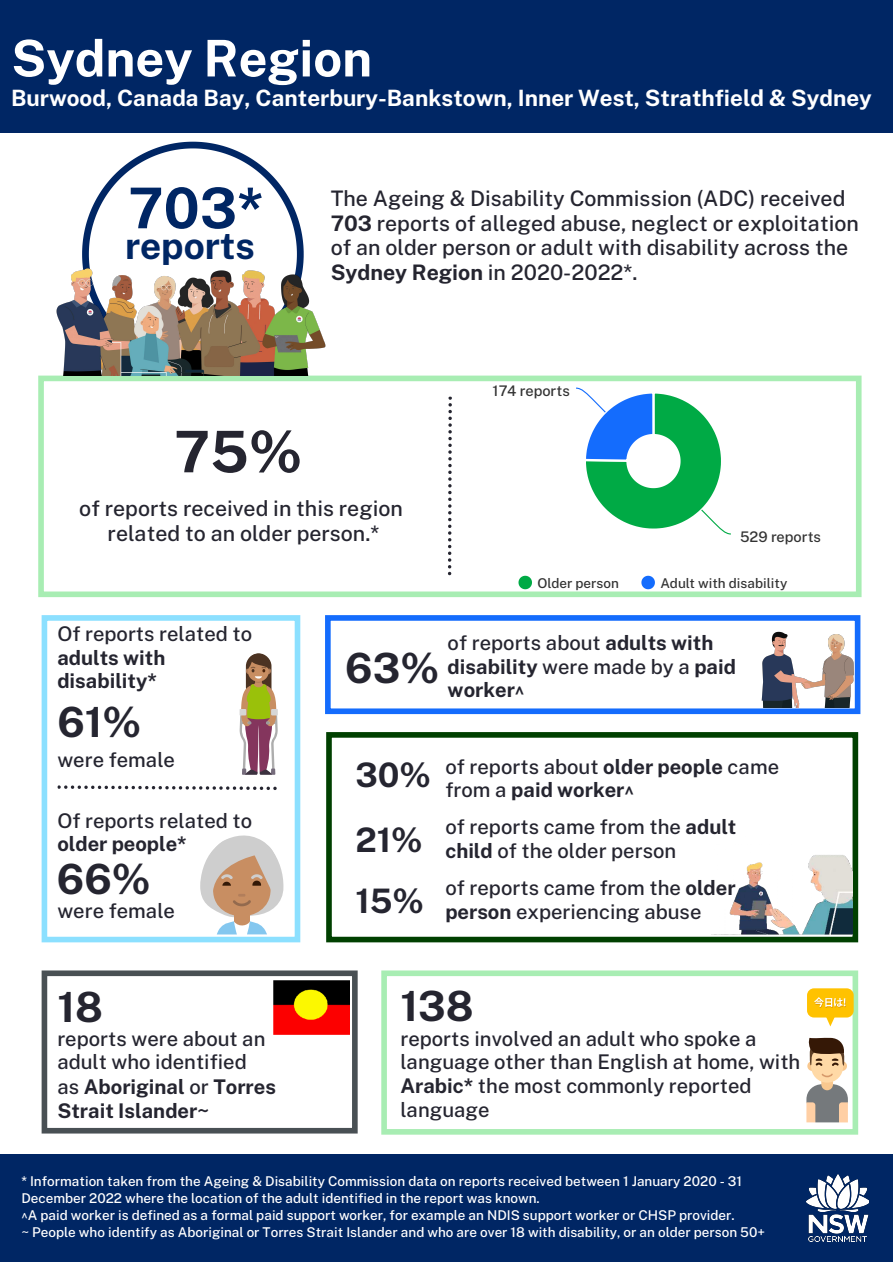
<style>
.page{position:relative;width:893px;height:1262px;background:#fff}
.page>*{position:absolute;margin:0;border:0;box-sizing:border-box;transform-origin:0 0}
.t1{font:700 57.3px "Public Sans";color:#252530}
.t2{font:700 56.25px "Public Sans";color:#002664}
.t3{font:700 50.55px "Public Sans";color:#fff}
.t4{font:700 41.55px "Public Sans";color:#252530}
.t5{font:700 37.05px "Public Sans";color:#002664}
.t6{font:700 33.75px "Public Sans";color:#252530}
.t7{font:700 22.5px "Public Sans";color:#fff}
.t8{font:500 21.3px/24.8px "Public Sans";color:#252530;text-align:center}
.t9{font:500 20.25px/23.5px "Public Sans";color:#252530}
.t10{font:700 20.25px/23.5px "Public Sans";color:#252530}
.t11{font:500 14.55px "Public Sans";color:#333}
.t12{font:500 13.5px/16.8px "Public Sans";color:#fff}
.t13{font:500 13.5px "Public Sans";color:#333}
.s1{font-weight:700}
.s2{font-weight:500}
.s3{font-weight:700;font-size:33.75px}
</style>
<div class="page">
<div style="left:42px;top:615px;width:258px;height:327px;border:6px solid #8ce0ff"></div>
<div style="left:38px;top:375px;width:823px;height:222px;border:6px solid #a8edb3"></div>
<div style="left:0;top:1153px;width:892px;height:108px;background:#002664"></div>
<svg style="left:576px;top:387px;width:155px;height:148px"></svg>
<svg style="left:518px;top:576px;width:14px;height:13px"></svg>
<svg style="left:641px;top:576px;width:14px;height:13px"></svg>
<div style="left:325px;top:615px;width:535px;height:99px;border:6px solid #146cfd"></div>
<div style="left:326px;top:732px;width:532px;height:210px;border:6px solid #004000"></div>
<svg style="left:200px;top:835px;width:83px;height:99px"></svg>
<svg style="left:239px;top:653px;width:39px;height:121px"></svg>
<img style="left:729px;top:834px;width:123px;height:100px">
<div style="left:42px;top:970px;width:315px;height:163px;border:6px solid #495054"></div>
<img style="left:273px;top:980px;width:77px;height:54px">
<div style="left:381px;top:970px;width:477px;height:164px;border:6px solid #a8edb3"></div>
<svg style="left:448px;top:396px;width:4px;height:179px"></svg>
<svg style="left:806px;top:1037px;width:41px;height:85px"></svg>
<div style="left:807px;top:988px;width:46px;height:29px;background:#ffc200;border-radius:7px"></div>
<svg style="left:825px;top:1017px;width:10px;height:9px"></svg>
<svg style="left:814px;top:997px;width:32px;height:11px"></svg>
<img style="left:806px;top:1174px;width:62px;height:67px">
<div style="left:0;top:0;width:892px;height:133px;background:#002664"></div>
<svg style="left:57px;top:785px;width:220px;height:5px"></svg>
<svg style="left:120px;top:142px;width:145px;height:27px"></svg>
<img style="left:56px;top:169px;width:270px;height:206px">
<img style="left:761px;top:627px;width:98px;height:80px">
<h3 class="t3" style="left:11px;top:21px;width:362px">Sydney Region</h3>
<h3 class="t7" style="left:11px;top:81px;width:862px">Burwood, Canada Bay, Canterbury-Bankstown, Inner West, Strathfield &amp; Sydney</h3>
<h2 class="t2" style="left:128px;top:167px;width:137px">703*</h2>
<h3 class="t5" style="left:125px;top:218px;width:131px">reports</h3>
<h3 class="t8" style="left:330px;top:184px;width:529px;text-align:left">The Ageing &amp; Disability Commission (ADC) received <span class="s1">703</span> reports of alleged abuse, neglect or exploitation of an older person or adult with disability across the <span class="s1">Sydney Region</span> in 2020-2022*.</h3>
<h1 class="t1" style="left:174px;top:410px;width:130px">75%</h1>
<p class="t11" style="left:492px;top:380px;width:79px">174 reports</p>
<h3 class="t8" style="left:79px;top:495px;width:325px">of reports received in this region related to an older person.*</h3>
<p class="t11" style="left:740px;top:526px;width:83px">529 reports</p>
<p class="t13" style="left:537px;top:573px;width:83px">Older person</p>
<p class="t13" style="left:660px;top:573px;width:128px">Adult with disability</p>
<h3 class="t9" style="left:57px;top:620px;width:196px">Of reports related to</h3>
<h3 class="t10" style="left:57px;top:644px;width:109px">adults with disability*</h3>
<h3 class="t4" style="left:57px;top:691px;width:86px">61%</h3>
<h3 class="t9" style="left:57px;top:746px;width:119px">were female</h3>
<h3 class="t9" style="left:57px;top:807px;width:196px">Of reports related to</h3>
<h3 class="t10" style="left:57px;top:831px;width:131px">older people*</h3>
<h3 class="t4" style="left:57px;top:848px;width:95px">66%</h3>
<h3 class="t9" style="left:57px;top:897px;width:119px">were female</h3>
<h3 class="t4" style="left:57px;top:977px;width:47px">18</h3>
<h3 class="t9" style="left:57px;top:1025px;width:210px">reports were about an adult who identified</h3>
<h3 class="t10" style="left:57px;top:1073px;width:220px"><span class="s2">as</span> Aboriginal <span class="s2">or</span> Torres<br>Strait Islander~</h3>
<h3 class="t4" style="left:345px;top:637px;width:96px">63%</h3>
<h3 class="t10" style="left:447px;top:629px;width:290px"><span class="s2">of reports about</span> adults with disability <span class="s2">were made by a</span> paid worker^</h3>
<h3 class="t9" style="left:445px;top:753px;width:335px;text-indent:-90px"><span class="s3">30%</span> of reports about <span class="s1">older people</span> came from a <span class="s1">paid worker^</span></h3>
<h3 class="t6" style="left:355px;top:815px;width:69px">21%</h3>
<h3 class="t9" style="left:445px;top:814px;width:292px">of reports came from the <span class="s1">adult child</span> of the older person</h3>
<h3 class="t6" style="left:355px;top:876px;width:70px">15%</h3>
<h3 class="t9" style="left:445px;top:874px;width:292px">of reports came from the <span class="s1">older person</span> experiencing abuse</h3>
<h3 class="t4" style="left:400px;top:975px;width:75px">138</h3>
<h3 class="t9" style="left:400px;top:1025px;width:401px">reports involved an adult who spoke a language other than English at home, with<br><span class="s1">Arabic*</span> the most commonly reported language</h3>
<p class="t12" style="left:21px;top:1172px;width:745px">* Information taken from the Ageing &amp; Disability Commission data on reports received between 1 January 2020 - 31<br>December 2022 where the location of the adult identified in the report was known.<br>^A paid worker is defined as a formal paid support worker, for example an NDIS support worker or CHSP provider.<br>~ People who identify as Aboriginal or Torres Strait Islander and who are over 18 with disability, or an older person 50+</p>
</div>
